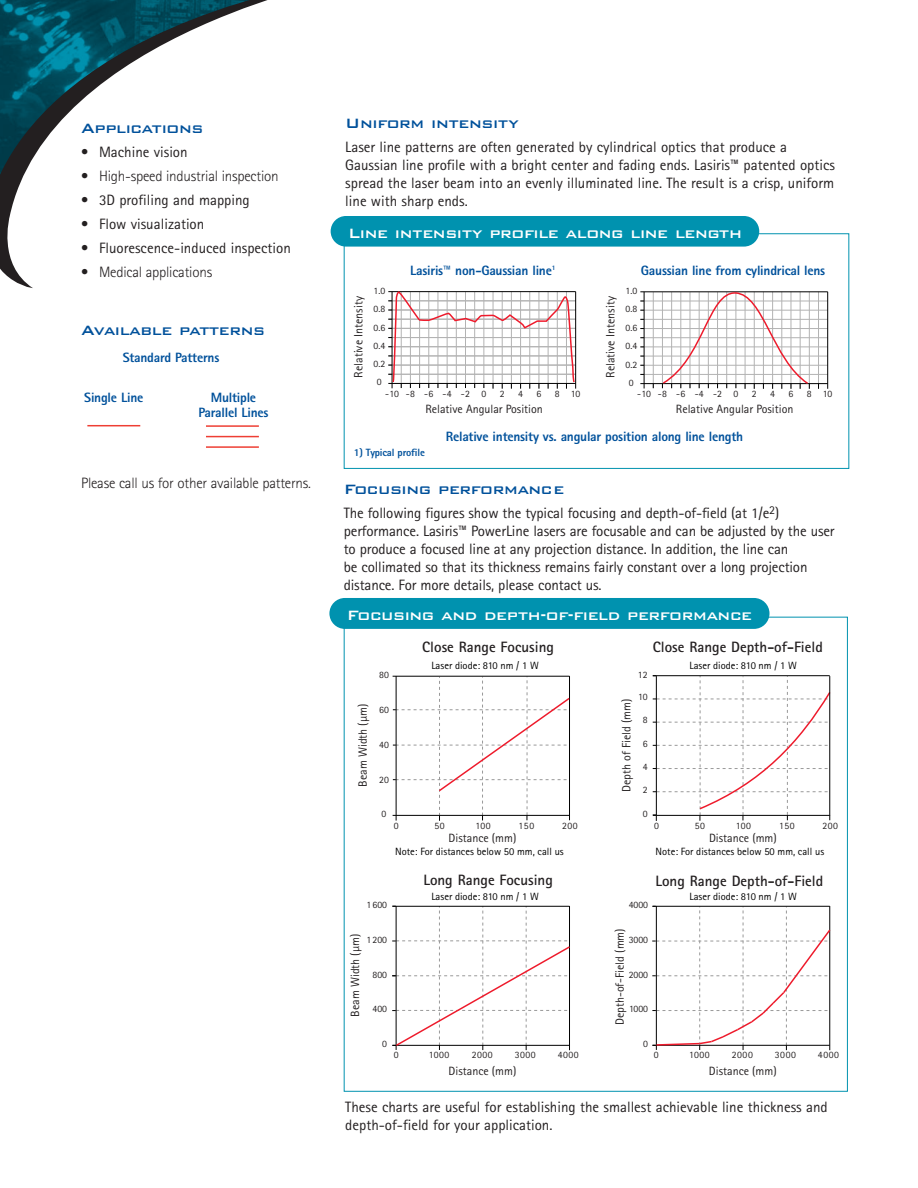
<style>
.page{position:relative;width:918px;height:1188px;background:#fff}
.page>*{position:absolute;margin:0;border:0;box-sizing:border-box;transform-origin:0 0}
.t1{font:500 18px "Bank Gothic BT";letter-spacing:-.025em;color:#fff}
.t2{font:500 18px "Bank Gothic BT";letter-spacing:-.025em;color:#01519b}
.t3{font:15px/18px "Rotis Sans Serif";color:#231f20}
.t4{font:300 15px "Rotis Sans Serif";letter-spacing:-.015em;color:#231f20}
.t5{font:700 15px "Rotis Sans Serif";color:#231f20}
.t6{font:800 13.5px/15px "Rotis Sans Serif";letter-spacing:-.015em;color:#01519b;text-align:center}
.t7{font:12px "Rotis Sans Serif+KDNQLH";color:#231f20}
.t8{font:12px "Rotis Sans Serif+FOZEPD";color:#231f20}
.t9{font:10.5px "Rotis Sans Serif+KDNQLH";color:#000}
.t10{font:800 10.5px "Rotis Sans Serif";letter-spacing:-.015em;color:#01519b}
.t11{font:9.75px "Rotis Sans Serif+KDNQLH";color:#231f20}
.t12{font:9.75px/18.3px "Rotis Sans Serif+FOZEPD";letter-spacing:-.02em;color:#231f20;text-align:center}
.t13{font:800 6.75px "Rotis Sans Serif";color:#01519b}
.s1{font-weight:300}
</style>
<div class="page">
<hr style="left:206px;top:425px;width:53px;height:2px;background:#ee3e34">
<hr style="left:206px;top:436px;width:53px;height:1px;background:#ee3e34">
<hr style="left:206px;top:446px;width:53px;height:2px;background:#ee3e34">
<hr style="left:87px;top:425px;width:53px;height:1px;background:#ee3e34">
<svg style="left:0;top:0;width:344px;height:288px"></svg>
<hr style="left:653px;top:292px;width:1px;height:96px;background:#b3b3b3">
<hr style="left:818px;top:292px;width:1px;height:97px;background:#b3b3b3">
<hr style="left:640px;top:374px;width:188px;height:1px;background:#b3b3b3">
<hr style="left:640px;top:365px;width:188px;height:1px;background:#b3b3b3">
<hr style="left:640px;top:356px;width:188px;height:1px;background:#b3b3b3">
<hr style="left:640px;top:347px;width:188px;height:1px;background:#b3b3b3">
<hr style="left:640px;top:337px;width:188px;height:1px;background:#b3b3b3">
<hr style="left:640px;top:328px;width:188px;height:1px;background:#b3b3b3">
<hr style="left:640px;top:319px;width:188px;height:1px;background:#b3b3b3">
<hr style="left:640px;top:310px;width:188px;height:1px;background:#b3b3b3">
<hr style="left:640px;top:301px;width:188px;height:1px;background:#b3b3b3">
<hr style="left:827px;top:292px;width:1px;height:97px;background:#000">
<hr style="left:640px;top:383px;width:188px;height:1px;background:#000">
<hr style="left:640px;top:291px;width:188px;height:1px;background:#000">
<hr style="left:644px;top:292px;width:1px;height:96px;background:#000">
<svg style="left:388px;top:291px;width:188px;height:98px"></svg>
<svg style="left:661px;top:292px;width:149px;height:97px"></svg>
<div style="left:331px;top:216px;width:428px;height:31px;background:#0092af;border-radius:15px"></div>
<div style="left:329px;top:598px;width:441px;height:31px;background:#0092af;border-radius:15px"></div>
<svg style="left:393px;top:676px;width:177px;height:145px"></svg>
<svg style="left:653px;top:675px;width:178px;height:146px"></svg>
<hr style="left:653px;top:815px;width:177px;height:1px;background:#000">
<hr style="left:829px;top:676px;width:1px;height:140px;background:#000">
<svg style="left:392px;top:906px;width:178px;height:144px"></svg>
<svg style="left:652px;top:906px;width:179px;height:144px"></svg>
<p class="t2" style="left:81px;top:116px;width:124px">Applications</p>
<p class="t3" style="left:81px;top:144px;width:108px"><span class="s1">•</span> Machine vision</p>
<p class="t4" style="left:81px;top:171px;width:199px">• High-speed industrial inspection</p>
<p class="t3" style="left:81px;top:192px;width:170px"><span class="s1">•</span> 3D profiling and mapping</p>
<p class="t3" style="left:81px;top:216px;width:125px"><span class="s1">•</span> Flow visualization</p>
<p class="t3" style="left:81px;top:240px;width:211px"><span class="s1">•</span> Fluorescence-induced inspection</p>
<p class="t4" style="left:81px;top:267px;width:133px">• Medical applications</p>
<p class="t2" style="left:81px;top:319px;width:186px">Available patterns</p>
<p class="t6" style="left:123px;top:352px;width:98px">Standard Patterns</p>
<p class="t6" style="left:84px;top:391px;width:61px">Single Line</p>
<p class="t6" style="left:198px;top:391px;width:72px">Multiple<br>Parallel Lines</p>
<p class="t4" style="left:81px;top:478px;width:232px">Please call us for other available patterns.</p>
<p class="t2" style="left:345px;top:112px;width:175px">Uniform intensity</p>
<p class="t3" style="left:345px;top:140px;width:491px">Laser line patterns are often generated by cylindrical optics that produce a Gaussian line profile with a bright center and fading ends. Lasiris™ patented optics spread the laser beam into an evenly illuminated line. The result is a crisp, uniform line with sharp ends.</p>
<p class="t1" style="left:348px;top:221px;width:395px">Line intensity profile along line length</p>
<p class="t8" style="left:354px;top:378px;width:83px;rotate:-90deg">Relative Intensity</p>
<p class="t12" style="left:373px;top:282px;width:14px">1.0<br>0.8<br>0.6<br>0.4<br>0.2<br>0</p>
<p class="t6" style="left:410px;top:265px;width:143px">Lasiris™ non-Gaussian line</p>
<p class="t6" style="left:641px;top:265px;width:186px">Gaussian line from cylindrical lens</p>
<p class="t13" style="left:552px;top:266px;width:5px">1</p>
<p class="t8" style="left:606px;top:378px;width:83px;rotate:-90deg">Relative Intensity</p>
<p class="t12" style="left:625px;top:283px;width:14px">1.0<br>0.8<br>0.6<br>0.4<br>0.2<br>0</p>
<p class="t12" style="left:385px;top:386px;width:103px">-10 -8 -6 -4 -2 0</p>
<p class="t12" style="left:500px;top:386px;width:6px">2</p>
<p class="t12" style="left:518px;top:386px;width:6px">4</p>
<p class="t12" style="left:536px;top:386px;width:6px">6</p>
<p class="t12" style="left:555px;top:386px;width:27px">8 10</p>
<p class="t8" style="left:425px;top:405px;width:119px">Relative Angular Position</p>
<p class="t12" style="left:637px;top:386px;width:103px">-10 -8 -6 -4 -2 0</p>
<p class="t12" style="left:752px;top:386px;width:6px">2</p>
<p class="t12" style="left:770px;top:386px;width:6px">4</p>
<p class="t12" style="left:789px;top:386px;width:6px">6</p>
<p class="t12" style="left:807px;top:386px;width:27px">8 10</p>
<p class="t8" style="left:676px;top:405px;width:119px">Relative Angular Position</p>
<p class="t6" style="left:446px;top:430px;width:299px">Relative intensity vs. angular position along line length</p>
<p class="t10" style="left:354px;top:448px;width:73px">1) Typical profile</p>
<p class="t2" style="left:344px;top:477px;width:222px">Focusing performance</p>
<p class="t3" style="left:344px;top:505px;width:492px">The following figures show the typical focusing and depth-of-field (at 1/e<sup>2</sup>) performance. Lasiris™ PowerLine lasers are focusable and can be adjusted by the user to produce a focused line at any projection distance. In addition, the line can<br>be collimated so that its thickness remains fairly constant over a long projection distance. For more details, please contact us.</p>
<p class="t1" style="left:347px;top:603px;width:407px">Focusing and depth-of-field performance</p>
<p class="t7" style="left:359px;top:787px;width:84px;rotate:-90deg">Beam Width (µm)</p>
<p class="t11" style="left:379px;top:672px;width:11px">80</p>
<p class="t11" style="left:379px;top:706px;width:11px">60</p>
<p class="t11" style="left:379px;top:741px;width:11px">40</p>
<p class="t11" style="left:379px;top:776px;width:11px">20</p>
<p class="t11" style="left:382px;top:811px;width:6px">0</p>
<p class="t5" style="left:422px;top:642px;width:133px">Close Range Focusing</p>
<p class="t5" style="left:653px;top:642px;width:172px">Close Range Depth-of-Field</p>
<p class="t9" style="left:431px;top:662px;width:109px">Laser diode: 810 nm / 1 W</p>
<p class="t9" style="left:689px;top:662px;width:109px">Laser diode: 810 nm / 1 W</p>
<p class="t11" style="left:638px;top:671px;width:11px">12</p>
<p class="t11" style="left:638px;top:693px;width:11px">10</p>
<p class="t11" style="left:643px;top:716px;width:6px">8</p>
<p class="t11" style="left:643px;top:740px;width:6px">6</p>
<p class="t11" style="left:643px;top:763px;width:6px">4</p>
<p class="t11" style="left:643px;top:786px;width:6px">2</p>
<p class="t11" style="left:643px;top:810px;width:6px">0</p>
<p class="t7" style="left:622px;top:792px;width:95px;rotate:-90deg">Depth of Field (mm)</p>
<p class="t11" style="left:394px;top:822px;width:6px">0</p>
<p class="t11" style="left:434px;top:822px;width:12px">50</p>
<p class="t11" style="left:475px;top:822px;width:17px">100</p>
<p class="t11" style="left:519px;top:822px;width:17px">150</p>
<p class="t11" style="left:562px;top:822px;width:17px">200</p>
<p class="t7" style="left:449px;top:834px;width:69px">Distance (mm)</p>
<p class="t9" style="left:395px;top:847px;width:170px">Note: For distances below 50 mm, call us</p>
<p class="t11" style="left:654px;top:822px;width:6px">0</p>
<p class="t11" style="left:695px;top:822px;width:12px">50</p>
<p class="t11" style="left:736px;top:822px;width:17px">100</p>
<p class="t11" style="left:779px;top:822px;width:17px">150</p>
<p class="t11" style="left:822px;top:822px;width:17px">200</p>
<p class="t7" style="left:709px;top:834px;width:69px">Distance (mm)</p>
<p class="t9" style="left:656px;top:847px;width:170px">Note: For distances below 50 mm, call us</p>
<p class="t5" style="left:423px;top:874px;width:131px">Long Range Focusing</p>
<p class="t5" style="left:656px;top:876px;width:169px">Long Range Depth-of-Field</p>
<p class="t11" style="left:366px;top:901px;width:22px">1 600</p>
<p class="t11" style="left:366px;top:936px;width:22px">1 200</p>
<p class="t11" style="left:373px;top:971px;width:16px">800</p>
<p class="t11" style="left:373px;top:1006px;width:16px">400</p>
<p class="t11" style="left:382px;top:1041px;width:6px">0</p>
<p class="t7" style="left:351px;top:1017px;width:84px;rotate:-90deg">Beam Width (µm)</p>
<p class="t9" style="left:431px;top:893px;width:109px">Laser diode: 810 nm / 1 W</p>
<p class="t9" style="left:689px;top:893px;width:109px">Laser diode: 810 nm / 1 W</p>
<p class="t11" style="left:629px;top:901px;width:21px">4000</p>
<p class="t11" style="left:629px;top:936px;width:21px">3000</p>
<p class="t11" style="left:629px;top:971px;width:21px">2000</p>
<p class="t11" style="left:629px;top:1006px;width:21px">1000</p>
<p class="t11" style="left:643px;top:1041px;width:6px">0</p>
<p class="t7" style="left:616px;top:1025px;width:98px;rotate:-90deg">Depth-of-Field (mm)</p>
<p class="t11" style="left:394px;top:1052px;width:6px">0</p>
<p class="t11" style="left:429px;top:1052px;width:22px">1000</p>
<p class="t11" style="left:472px;top:1052px;width:22px">2000</p>
<p class="t11" style="left:515px;top:1052px;width:22px">3000</p>
<p class="t11" style="left:558px;top:1052px;width:22px">4000</p>
<p class="t7" style="left:449px;top:1067px;width:69px">Distance (mm)</p>
<p class="t11" style="left:654px;top:1052px;width:6px">0</p>
<p class="t11" style="left:689px;top:1052px;width:22px">1000</p>
<p class="t11" style="left:732px;top:1052px;width:22px">2000</p>
<p class="t11" style="left:775px;top:1052px;width:22px">3000</p>
<p class="t11" style="left:818px;top:1052px;width:22px">4000</p>
<p class="t7" style="left:709px;top:1067px;width:69px">Distance (mm)</p>
<p class="t3" style="left:345px;top:1100px;width:484px">These charts are useful for establishing the smallest achievable line thickness and depth-of-field for your application.</p>
</div>
